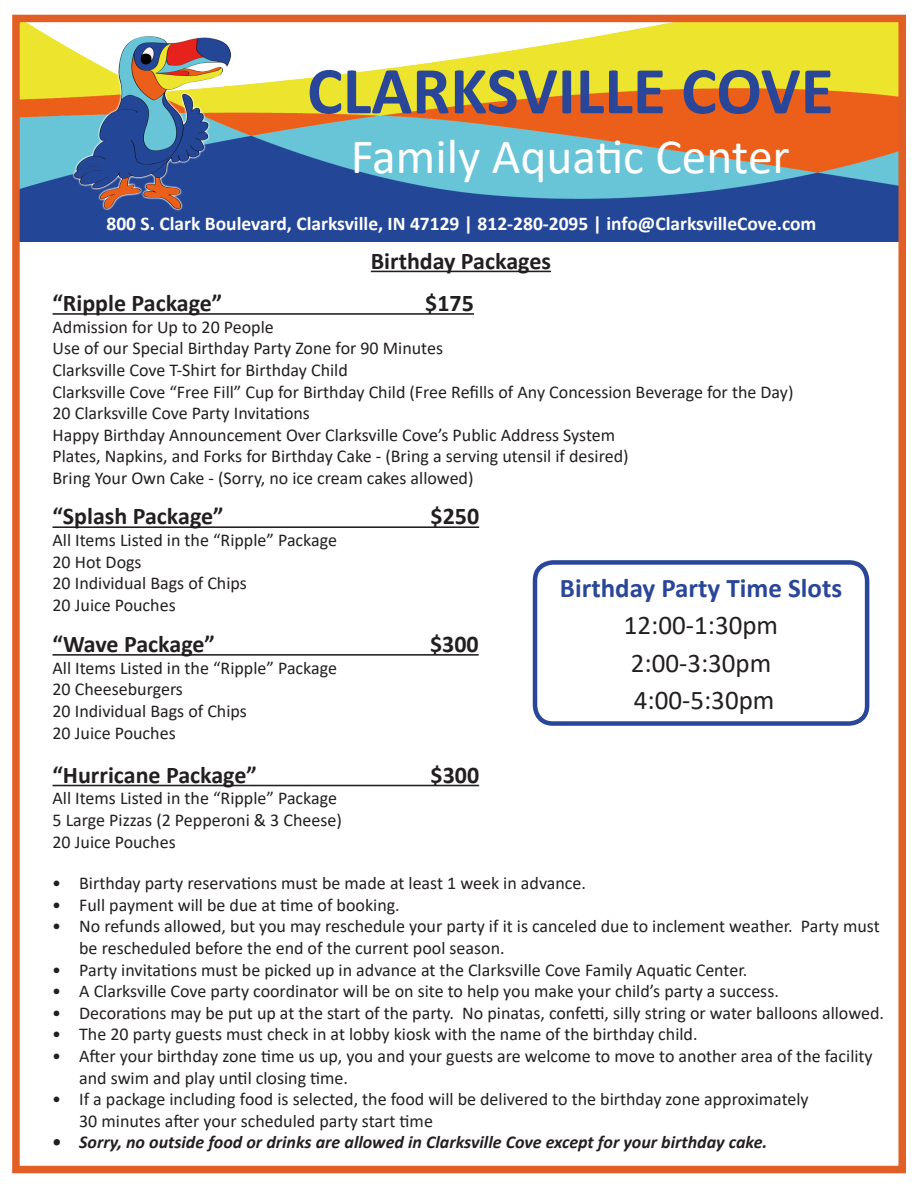
<style>
.page{position:relative;width:918px;height:1188px;background:#fff}
.page>*{position:absolute;margin:0;border:0;box-sizing:border-box;transform-origin:0 0}
.t1{font:700 67.5px "Calibri";color:#2a4698}
.t2{font:49.5px "Calibri";color:#fff}
.t3{font:27px "Calibri";color:#231f20}
.t4{font:700 27px "Calibri";color:#2a4698}
.t5{font:700 24px "Calibri";color:#231f20}
.t6{font:700 19.5px "Calibri";color:#fff}
.t7{font:18px/21.6px "Calibri";color:#231f20}
.t8{font:italic 700 18px "Calibri";color:#231f20}
</style>
<div class="page">
<hr style="left:371px;top:271px;width:180px;height:1px;background:#231f20">
<hr style="left:52px;top:313px;width:422px;height:2px;background:#231f20">
<img style="left:21px;top:24px;width:876px;height:217px">
<hr style="left:52px;top:526px;width:427px;height:2px;background:#231f20">
<hr style="left:52px;top:654px;width:427px;height:2px;background:#231f20">
<div style="left:533px;top:560px;width:336px;height:166px;border:4px solid #2a4698;border-radius:18px"></div>
<img style="left:72px;top:33px;width:160px;height:180px">
<hr style="left:52px;top:785px;width:427px;height:1px;background:#231f20">
<div style="left:12px;top:15px;width:894px;height:1158px;border:8px solid #e15e25"></div>
<p class="t1" style="left:307px;top:43px;width:528px">CLARKSVILLE COVE</p>
<p class="t2" style="left:351px;top:122px;width:441px">Family Aquatic Center</p>
<p class="t6" style="left:107px;top:210px;width:711px">800 S. Clark Boulevard, Clarksville, IN 47129 | 812-280-2095 | info@ClarksvilleCove.com</p>
<p class="t5" style="left:371px;top:244px;width:182px">Birthday Packages</p>
<p class="t5" style="left:52px;top:286px;width:171px">“Ripple Package”</p>
<p class="t5" style="left:425px;top:286px;width:50px">$175</p>
<p class="t7" style="left:52px;top:316px;width:223px">Admission for Up to 20 People</p>
<p class="t7" style="left:52px;top:337px;width:392px">Use of our Special Birthday Party Zone for 90 Minutes</p>
<p class="t7" style="left:52px;top:359px;width:297px">Clarksville Cove T-Shirt for Birthday Child</p>
<p class="t7" style="left:52px;top:380px;width:742px">Clarksville Cove “Free Fill” Cup for Birthday Child (Free Refills of Any Concession Beverage for the Day)</p>
<p class="t7" style="left:52px;top:402px;width:259px">20 Clarksville Cove Party Invitations</p>
<p class="t7" style="left:52px;top:424px;width:564px">Happy Birthday Announcement Over Clarksville Cove’s Public Address System</p>
<p class="t7" style="left:52px;top:445px;width:578px">Plates, Napkins, and Forks for Birthday Cake - (Bring a serving utensil if desired)</p>
<p class="t7" style="left:52px;top:467px;width:423px">Bring Your Own Cake - (Sorry, no ice cream cakes allowed)</p>
<p class="t5" style="left:52px;top:500px;width:173px">“Splash Package”</p>
<p class="t5" style="left:430px;top:500px;width:50px">$250</p>
<p class="t7" style="left:52px;top:529px;width:286px">All Items Listed in the “Ripple” Package</p>
<p class="t7" style="left:52px;top:550px;width:91px">20 Hot Dogs</p>
<p class="t7" style="left:52px;top:572px;width:196px">20 Individual Bags of Chips</p>
<p class="t7" style="left:52px;top:594px;width:125px">20 Juice Pouches</p>
<p class="t5" style="left:52px;top:627px;width:164px">“Wave Package”</p>
<p class="t5" style="left:430px;top:627px;width:50px">$300</p>
<p class="t7" style="left:52px;top:657px;width:286px">All Items Listed in the “Ripple” Package</p>
<p class="t7" style="left:52px;top:678px;width:132px">20 Cheeseburgers</p>
<p class="t7" style="left:52px;top:700px;width:196px">20 Individual Bags of Chips</p>
<p class="t7" style="left:52px;top:721px;width:125px">20 Juice Pouches</p>
<p class="t4" style="left:560px;top:569px;width:284px">Birthday Party Time Slots</p>
<p class="t3" style="left:624px;top:607px;width:156px">12:00-1:30pm</p>
<p class="t3" style="left:631px;top:644px;width:142px">2:00-3:30pm</p>
<p class="t3" style="left:634px;top:682px;width:142px">4:00-5:30pm</p>
<p class="t5" style="left:52px;top:758px;width:206px">“Hurricane Package”</p>
<p class="t5" style="left:430px;top:758px;width:50px">$300</p>
<p class="t7" style="left:52px;top:787px;width:286px">All Items Listed in the “Ripple” Package</p>
<p class="t7" style="left:52px;top:809px;width:291px">5 Large Pizzas (2 Pepperoni &amp; 3 Cheese)</p>
<p class="t7" style="left:52px;top:830px;width:125px">20 Juice Pouches</p>
<p class="t7" style="left:52px;top:872px;width:535px">• Birthday party reservations must be made at least 1 week in advance.</p>
<p class="t7" style="left:52px;top:894px;width:349px">• Full payment will be due at time of booking.</p>
<p class="t7" style="left:79px;top:915px;width:802px;text-indent:-27px">• No refunds allowed, but you may reschedule your party if it is canceled due to inclement weather. Party must be rescheduled before the end of the current pool season.</p>
<p class="t7" style="left:52px;top:958px;width:697px">• Party invitations must be picked up in advance at the Clarksville Cove Family Aquatic Center.</p>
<p class="t7" style="left:52px;top:980px;width:728px">• A Clarksville Cove party coordinator will be on site to help you make your child’s party a success.</p>
<p class="t7" style="left:52px;top:1002px;width:833px">• Decorations may be put up at the start of the party. No pinatas, confetti, silly string or water balloons allowed.</p>
<p class="t7" style="left:52px;top:1023px;width:647px">• The 20 party guests must check in at lobby kiosk with the name of the birthday child.</p>
<p class="t7" style="left:79px;top:1045px;width:795px;text-indent:-27px">• After your birthday zone time us up, you and your guests are welcome to move to another area of the facility and swim and play until closing time.</p>
<p class="t7" style="left:79px;top:1088px;width:731px;text-indent:-27px">• If a package including food is selected, the food will be delivered to the birthday zone approximately<br>30 minutes after your scheduled party start time</p>
<p class="t8" style="left:52px;top:1130px;width:717px">• Sorry, no outside food or drinks are allowed in Clarksville Cove except for your birthday cake.</p>
</div>
